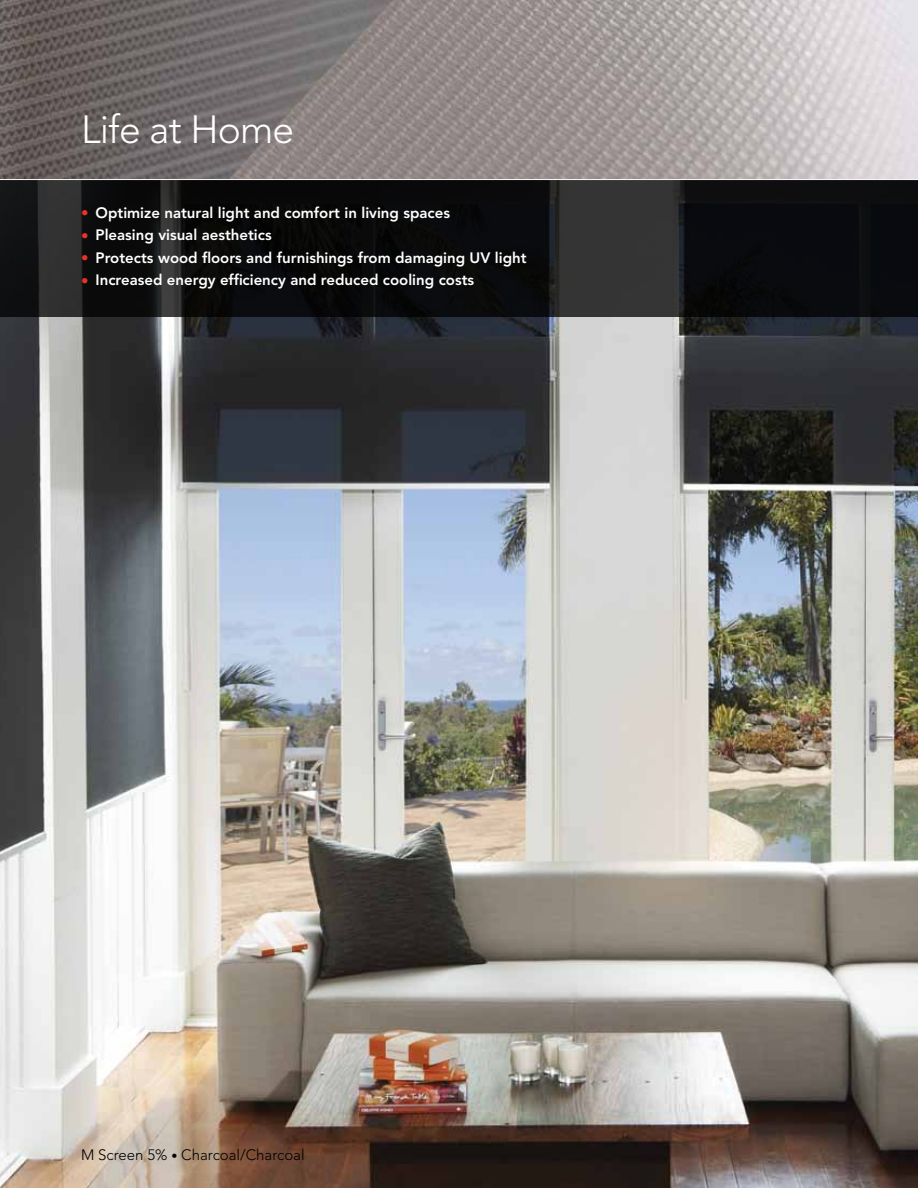
<style>
.page{position:relative;width:918px;height:1188px;background:#fff}
.page>*{position:absolute;margin:0;border:0;box-sizing:border-box;transform-origin:0 0}
.t1{font:300 39px "Avenir LT Std";letter-spacing:-.02em;color:#fff}
.t2{font:800 15px "Avenir LT Std";color:#fff}
.t3{font:300 15px "Avenir LT Std";color:#000}
.s1{color:#ee3124}
.s2{font-size:12px}
</style>
<div class="page">
<img style="left:0;top:0;width:918px;height:1188px">
<svg style="left:0;top:180px;width:918px;height:137px;background:#121314"></svg>
<hr style="left:0;top:179px;width:918px;height:1px;background:#fff">
<h1 class="t1" style="left:81px;top:106px;width:215px">Life at Home</h1>
<p class="t2" style="left:81px;top:204px;width:371px"><span class="s1">•</span> Optimize natural light and comfort in living spaces</p>
<p class="t2" style="left:81px;top:226px;width:192px"><span class="s1">•</span> Pleasing visual aesthetics</p>
<p class="t2" style="left:81px;top:249px;width:447px"><span class="s1">•</span> Protects wood floors and furnishings from damaging UV light</p>
<p class="t2" style="left:81px;top:271px;width:395px"><span class="s1">•</span> Increased energy efficiency and reduced cooling costs</p>
<p class="t3" style="left:81px;top:1146px;width:225px">M Screen 5% <span class="s2">•</span> Charcoal/Charcoal</p>
</div>
